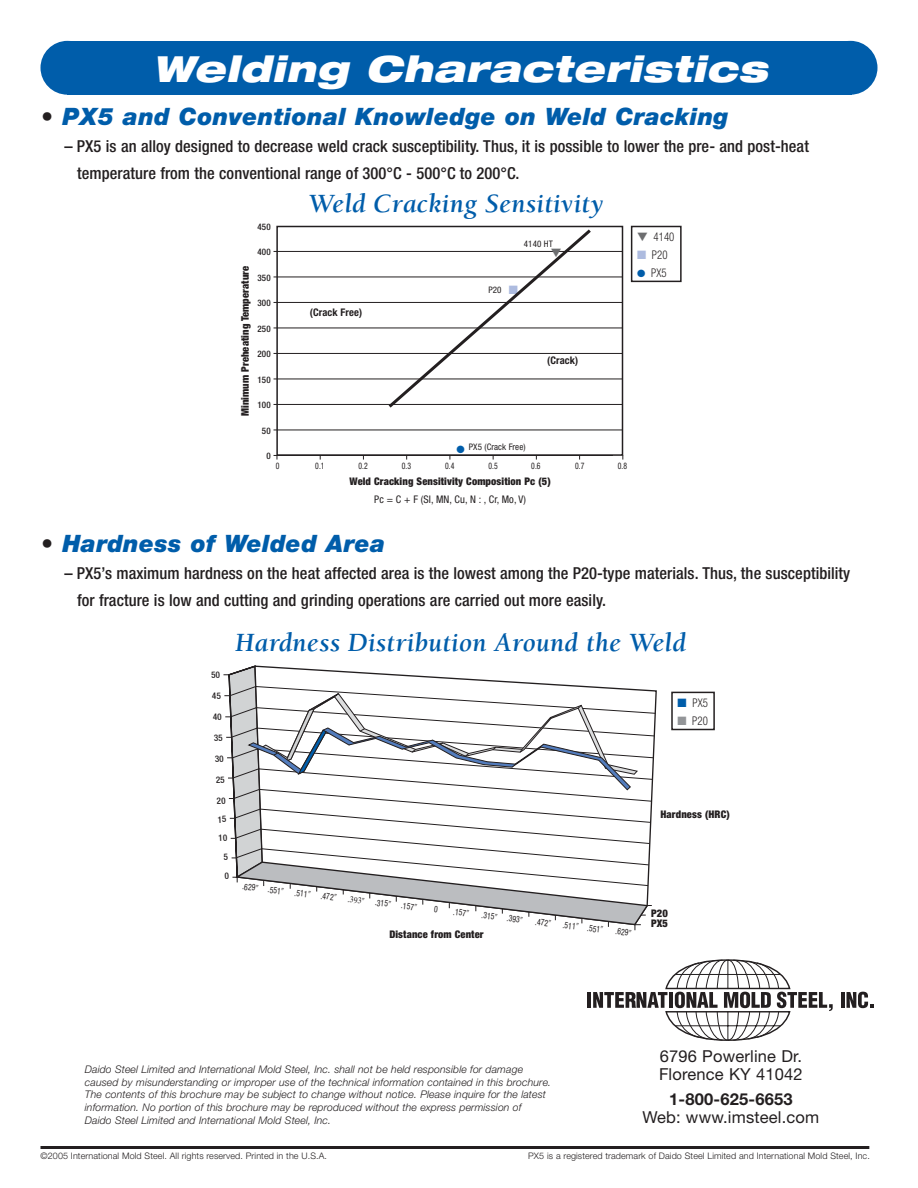
<style>
.page{position:relative;width:918px;height:1188px;background:#fff}
.page>*{position:absolute;margin:0;border:0;box-sizing:border-box;transform-origin:0 0}
.t1{font:italic 900 expanded 36px "Helvetica Neue";color:#fff}
.t2{font:italic 700 27px "Berkeley";letter-spacing:.01em;color:#005daa}
.t3{font:italic 900 24px "Helvetica Neue";letter-spacing:.015em;color:#005daa}
.t4{font:500 condensed 16.5px/27px "Helvetica Neue";letter-spacing:.005em;color:#231f20}
.t5{font:16.5px/18px "Helvetica Neue";letter-spacing:.01em;color:#231f20}
.t6{font:700 16.5px "Helvetica Neue";letter-spacing:.01em;color:#231f20}
.t7{font:300 condensed 12px "Helvetica Neue";letter-spacing:.01em;color:#231f20;scale:.9 1}
.t8{font:italic 300 10.5px/12.6px "Helvetica Neue";letter-spacing:.01em;color:#231f20}
.t9{font:900 condensed 10.5px/10.5px "Helvetica Neue";letter-spacing:.01em;color:#231f20}
.t10{font:condensed 10.5px "Helvetica Neue";letter-spacing:.01em;color:#231f20}
.t11{font:700 condensed 10.5px "Helvetica Neue";letter-spacing:.01em;color:#231f20}
.t12{font:10.5px "Zapf Dingbats ITC";color:#005daa}
.t13{font:300 9px "Helvetica Neue";letter-spacing:.01em;color:#231f20}
.t14{font:condensed 9px "Helvetica Neue";letter-spacing:.01em;color:#231f20;scale:.85 1}
.t15{font:500 condensed 9px/18.8px "Helvetica Neue";letter-spacing:.01em;color:#231f20;text-align:center}
.t16{font:condensed 9px "Helvetica Neue";letter-spacing:.01em;color:#231f20}
.s1{color:#231f20}
.s2{color:#adbbdf}
.s3{color:#6d6e70}
.s4{color:#005daa}
.s5{color:#939598}
</style>
<div class="page">
<div style="left:276px;top:226px;width:347px;height:230px;border:2px solid #231f20"></div>
<hr style="left:40px;top:1146px;width:829px;height:3px;background:#231f20">
<hr style="left:588px;top:992px;width:3px;height:16px;background:#231f20">
<hr style="left:841px;top:992px;width:4px;height:16px;background:#231f20">
<svg style="left:847px;top:992px;width:27px;height:16px"></svg>
<svg style="left:593px;top:959px;width:240px;height:82px"></svg>
<div style="left:67px;top:41px;width:785px;height:54px;background:#005daa"></div>
<hr style="left:274px;top:251px;width:349px;height:1px;background:#231f20">
<hr style="left:274px;top:277px;width:349px;height:1px;background:#231f20">
<hr style="left:274px;top:302px;width:349px;height:1px;background:#231f20">
<hr style="left:274px;top:328px;width:349px;height:1px;background:#231f20">
<hr style="left:274px;top:353px;width:349px;height:1px;background:#231f20">
<hr style="left:274px;top:430px;width:349px;height:1px;background:#231f20">
<hr style="left:274px;top:379px;width:349px;height:1px;background:#231f20">
<div style="left:631px;top:226px;width:51px;height:56px;border:2px solid #231f20"></div>
<hr style="left:274px;top:404px;width:349px;height:1px;background:#231f20">
<hr style="left:274px;top:455px;width:339px;height:1px;background:#231f20">
<div style="left:41px;top:41px;width:53px;height:54px;background:#005daa;border-radius:50%"></div>
<div style="left:824px;top:41px;width:53px;height:54px;background:#005daa;border-radius:50%"></div>
<div style="left:671px;top:692px;width:44px;height:38px;border:2px solid #231f20"></div>
<svg style="left:385px;top:226px;width:209px;height:182px"></svg>
<svg style="left:223px;top:666px;width:427px;height:265px"></svg>
<h1 class="t1" style="left:153px;top:55px;width:624px">Welding Characteristics</h1>
<h3 class="t3" style="left:41px;top:108px;width:689px"><span class="s1">•</span> PX5 and Conventional Knowledge on Weld Cracking</h3>
<h3 class="t4" style="left:77px;top:134px;width:733px;text-indent:-13px">– PX5 is an alloy designed to decrease weld crack susceptibility. Thus, it is possible to lower the pre- and post-heat temperature from the conventional range of 300°C - 500°C to 200°C.</h3>
<h2 class="t2" style="left:309px;top:193px;width:296px">Weld Cracking Sensitivity</h2>
<p class="t15" style="left:258px;top:218px;width:15px">450</p>
<p class="t15" style="left:258px;top:243px;width:15px">400</p>
<p class="t15" style="left:258px;top:269px;width:15px">350</p>
<p class="t15" style="left:258px;top:294px;width:15px">300</p>
<p class="t15" style="left:258px;top:320px;width:15px">250</p>
<p class="t15" style="left:258px;top:345px;width:15px">200</p>
<p class="t15" style="left:258px;top:371px;width:15px">150</p>
<p class="t15" style="left:258px;top:396px;width:15px">100</p>
<p class="t15" style="left:262px;top:422px;width:10px">50</p>
<p class="t15" style="left:266px;top:447px;width:6px">0</p>
<p class="t16" style="left:524px;top:241px;width:31px">4140 HT</p>
<p class="t9" style="left:241px;top:416px;width:152px;rotate:-90deg">Minimum Preheating Temperature</p>
<p class="t16" style="left:488px;top:286px;width:31px">P20 <span class="s2">■</span></p>
<p class="t11" style="left:310px;top:308px;width:54px">(Crack Free)</p>
<p class="t11" style="left:547px;top:356px;width:33px">(Crack)</p>
<p class="t16" style="left:469px;top:443px;width:58px">PX5 (Crack Free)</p>
<p class="t12" style="left:457px;top:446px;width:10px">●</p>
<p class="t9" style="left:350px;top:477px;width:203px">Weld Cracking Sensitivity Composition Pc (5)</p>
<p class="t10" style="left:374px;top:496px;width:153px">Pc = C + F (SI, MN, Cu, N : , Cr, Mo, V)</p>
<p class="t14" style="left:276px;top:463px;width:6px">0</p>
<p class="t14" style="left:315px;top:463px;width:12px">0.1</p>
<p class="t14" style="left:358px;top:463px;width:12px">0.2</p>
<p class="t14" style="left:402px;top:463px;width:12px">0.3</p>
<p class="t14" style="left:445px;top:463px;width:12px">0.4</p>
<p class="t14" style="left:489px;top:463px;width:12px">0.5</p>
<p class="t14" style="left:531px;top:463px;width:12px">0.6</p>
<p class="t14" style="left:575px;top:463px;width:12px">0.7</p>
<p class="t14" style="left:618px;top:463px;width:12px">0.8</p>
<p class="t7" style="left:637px;top:232px;width:43px"><span class="s3">▼</span> 4140</p>
<p class="t7" style="left:637px;top:250px;width:36px"><span class="s2">■</span> P20</p>
<p class="t7" style="left:637px;top:268px;width:35px"><span class="s4">●</span> PX5</p>
<h3 class="t3" style="left:41px;top:535px;width:345px"><span class="s1">•</span> Hardness of Welded Area</h3>
<h3 class="t4" style="left:77px;top:561px;width:775px;text-indent:-13px">– PX5’s maximum hardness on the heat affected area is the lowest among the P20-type materials. Thus, the susceptibility for fracture is low and cutting and grinding operations are carried out more easily.</h3>
<h2 class="t2" style="left:236px;top:632px;width:452px">Hardness Distribution Around the Weld</h2>
<p class="t15" style="left:216px;top:792px;width:11px;rotate:-3deg">20<br>15<br>10<br>5<br>0</p>
<p class="t14" style="left:243px;top:883px;width:17px;rotate:7deg">.629</p>
<p class="t14" style="left:268px;top:886px;width:17px;rotate:7deg">.551</p>
<p class="t14" style="left:295px;top:889px;width:17px;rotate:7deg">.511</p>
<p class="t14" style="left:321px;top:892px;width:17px;rotate:7deg">.472</p>
<p class="t7" style="left:677px;top:698px;width:36px"><span class="s4">■</span> PX5</p>
<p class="t7" style="left:677px;top:716px;width:36px"><span class="s5">■</span> P20</p>
<p class="t9" style="left:661px;top:810px;width:71px">Hardness (HRC)</p>
<p class="t14" style="left:375px;top:899px;width:17px;rotate:7deg">.315</p>
<p class="t14" style="left:402px;top:902px;width:17px;rotate:7deg">.157</p>
<p class="t14" style="left:454px;top:908px;width:17px;rotate:7deg">.157</p>
<p class="t14" style="left:482px;top:912px;width:17px;rotate:7deg">.315</p>
<p class="t14" style="left:507px;top:915px;width:17px;rotate:7deg">.393</p>
<p class="t14" style="left:536px;top:918px;width:17px;rotate:7deg">.472</p>
<p class="t14" style="left:563px;top:921px;width:17px;rotate:7deg">.511</p>
<p class="t14" style="left:588px;top:924px;width:17px;rotate:7deg">.551</p>
<p class="t9" style="left:389px;top:930px;width:96px">Distance from Center</p>
<p class="t14" style="left:616px;top:928px;width:17px;rotate:7deg">.629</p>
<p class="t9" style="left:651px;top:909px;width:18px">P20<br>PX5</p>
<h3 class="t5" style="left:659px;top:1049px;width:145px">6796 Powerline Dr.<br>Florence KY 41042</h3>
<h3 class="t6" style="left:669px;top:1094px;width:125px">1-800-625-6653</h3>
<h3 class="t5" style="left:643px;top:1110px;width:178px">Web: www.imsteel.com</h3>
<p class="t8" style="left:85px;top:1064px;width:468px">Daido Steel Limited and International Mold Steel, Inc. shall not be held responsible for damage caused by misunderstanding or improper use of the technical information contained in this brochure.<br>The contents of this brochure may be subject to change without notice. Please inquire for the latest information. No portion of this brochure may be reproduced without the express permission of<br>Daido Steel Limited and International Mold Steel, Inc.</p>
<p class="t13" style="left:40px;top:1152px;width:288px">©2005 International Mold Steel. All rights reserved. Printed in the U.S.A.</p>
<p class="t13" style="left:528px;top:1152px;width:343px">PX5 is a registered trademark of Daido Steel Limited and International Mold Steel, Inc.</p>
</div>
